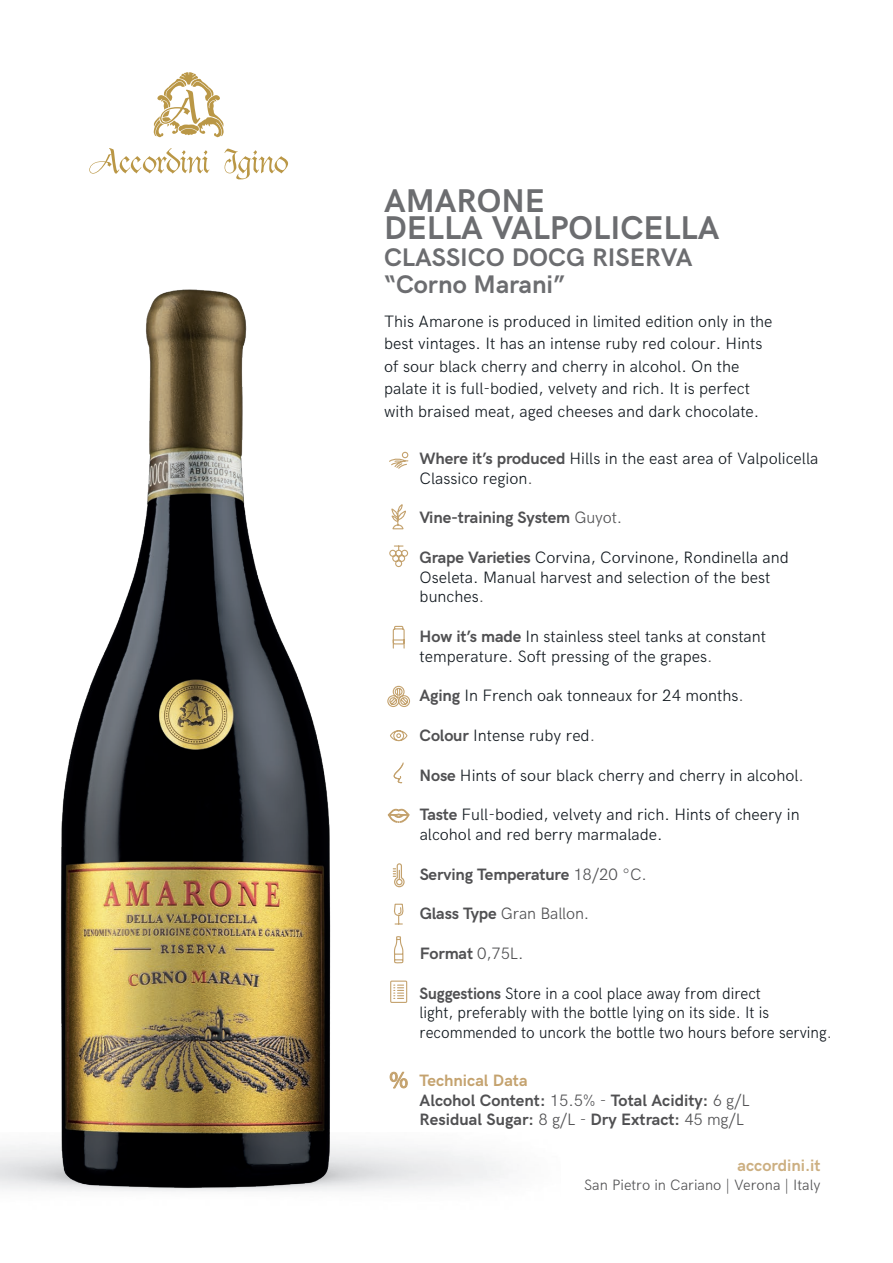
<style>
.page{position:relative;width:893px;height:1263px;background:#fff}
.page>*{position:absolute;margin:0;border:0;box-sizing:border-box;transform-origin:0 0}
.t1{font:700 33px/27px "HK Grotesk";color:#6c6d70}
.t2{font:700 25.5px/27px "HK Grotesk";color:#6c6d70}
.t3{font:300 16.5px/19.8px "HK Grotesk";color:#11181e}
.t4{font:700 16.5px/19.8px "HK Grotesk";color:#505052}
.t5{font:300 16.5px/19.8px "HK Grotesk";color:#11181e;scale:.95 1}
.t6{font:300 16.5px "HK Grotesk";letter-spacing:-.01em;color:#505052}
.t7{font:700 16.5px "HK Grotesk";color:#ccaf81}
.t8{font:300 15px "HK Grotesk";color:#505052}
.s1{font-weight:700;color:#505052}
.s2{color:#505052}
.s3{font-weight:300}
.s4{font-weight:700}
.s5{color:#c4a26e}
</style>
<div class="page">
<img style="left:0;top:289px;width:504px;height:903px">
<svg style="left:390px;top:1072px;width:17px;height:16px"></svg>
<svg style="left:393px;top:863px;width:12px;height:24px"></svg>
<div style="left:390px;top:980px;width:17px;height:23px;border:1px solid #c4a26e"></div>
<svg style="left:394px;top:984px;width:10px;height:15px"></svg>
<svg style="left:393px;top:903px;width:11px;height:61px"></svg>
<svg style="left:392px;top:625px;width:13px;height:24px"></svg>
<svg style="left:389px;top:545px;width:20px;height:23px"></svg>
<svg style="left:391px;top:505px;width:16px;height:25px"></svg>
<svg style="left:393px;top:762px;width:11px;height:23px"></svg>
<svg style="left:389px;top:730px;width:19px;height:12px"></svg>
<svg style="left:388px;top:451px;width:21px;height:19px"></svg>
<svg style="left:388px;top:809px;width:22px;height:14px"></svg>
<svg style="left:387px;top:685px;width:24px;height:23px"></svg>
<svg style="left:89px;top:148px;width:120px;height:26px"></svg>
<svg style="left:224px;top:149px;width:64px;height:30px"></svg>
<svg style="left:153px;top:72px;width:71px;height:65px"></svg>
<h1 class="t1" style="left:384px;top:185px;width:337px">AMARONE<br>DELLA VALPOLICELLA</h1>
<h2 class="t2" style="left:384px;top:242px;width:310px">CLASSICO DOCG RISERVA “Corno Marani”</h2>
<p class="t3" style="left:384px;top:309px;width:390px;line-height:22.5px">This Amarone is produced in limited edition only in the best vintages. It has an intense ruby red colour. Hints of sour black cherry and cherry in alcohol. On the palate it is full-bodied, velvety and rich. It is perfect with braised meat, aged cheeses and dark chocolate.</p>
<p class="t3" style="left:420px;top:447px;width:400px"><span class="s1">Where it’s produced</span> Hills in the east area of Valpolicella<br>Classico region<span class="s2">.</span></p>
<p class="t4" style="left:420px;top:506px;width:204px">Vine-training System <span class="s3">Guyot.</span></p>
<p class="t3" style="left:420px;top:546px;width:371px"><span class="s1">Grape Varieties</span> Corvina, Corvinone, Rondinella and<br>Oseleta. Manual harvest and selection of the best bunches<span class="s2">.</span></p>
<p class="t3" style="left:420px;top:625px;width:348px"><span class="s1">How it’s made</span> In stainless steel tanks at constant temperature. Soft pressing of the grapes<span class="s2">.</span></p>
<p class="t3" style="left:420px;top:684px;width:326px"><span class="s1">Aging</span> In French oak tonneaux for 24 months<span class="s2">.</span></p>
<p class="t3" style="left:420px;top:724px;width:177px"><span class="s1">Colour</span> Intense ruby red<span class="s2">.</span></p>
<p class="t3" style="left:420px;top:764px;width:386px"><span class="s1">Nose</span> Hints of sour black cherry and cherry in alcohol<span class="s2">.</span></p>
<p class="t3" style="left:420px;top:803px;width:382px"><span class="s1">Taste</span> Full-bodied, velvety and rich. Hints of cheery in alcohol and red berry marmalade.</p>
<p class="t4" style="left:420px;top:863px;width:229px">Serving Temperature <span class="s3">18/20 °C.</span></p>
<p class="t6" style="left:420px;top:901px;width:171px"><span class="s4">Glass Type</span> Gran Ballon.</p>
<p class="t4" style="left:420px;top:942px;width:105px">Format <span class="s3">0,75L.</span></p>
<p class="t5" style="left:420px;top:981px;width:435px"><span class="s1">Suggestions</span> Store in a cool place away from direct<br>light, preferably with the bottle lying on its side. It is recommended to uncork the bottle two hours before serving<span class="s2">.</span></p>
<p class="t4" style="left:420px;top:1069px;width:332px"><span class="s5">Technical Data<br></span>Alcohol Content: <span class="s3">15.5% -</span> Total Acidity: <span class="s3">6 g/L<br></span>Residual Sugar: <span class="s3">8 g/L -</span> Dry Extract: <span class="s3">45 mg/L</span></p>
<p class="t7" style="left:738px;top:1153px;width:85px">accordini.it</p>
<p class="t8" style="left:584px;top:1174px;width:238px">San Pietro in Cariano | Verona | Italy</p>
</div>
